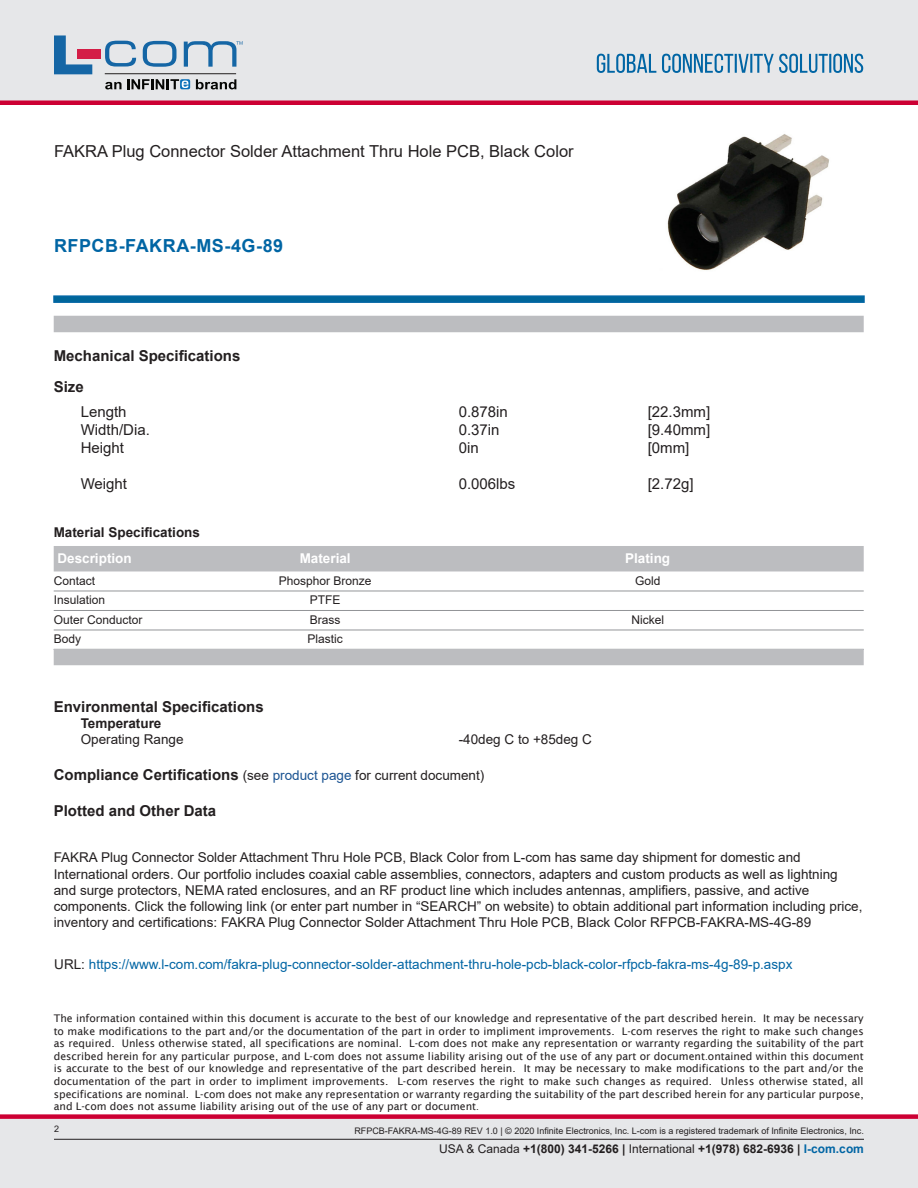
<style>
.page{position:relative;width:918px;height:1188px;background:#fff}
.page>*{position:absolute;margin:0;border:0;box-sizing:border-box;transform-origin:0 0}
.PN{font:700 18px "Arial";letter-spacing:.03em;color:#0065a4}
.Web_Description_Para{font:16.5px "Arial";color:#231f20}
.Specs_Para{font:15px "Arial";color:#231f20}
.Head1_for_Compliance{font:700 15px "Arial";color:#231f20}
.Head1{font:700 15px "Arial";color:#231f20}
.Head2{font:700 15px "Arial";color:#231f20}
.Web_Description_Para-2{font:13.5px/16.2px "Arial";color:#231f20}
.Web_Description_Para-3{font:13.5px "Arial";color:#0065a4}
.Specs_Para-2{font:13.5px "Arial";color:#231f20}
.LCOM_Table_Header_Lo{font:700 13.5px "Arial";color:#fff}
.Head2-2{font:700 13.5px "Arial";color:#231f20}
.Head2_after_Head1{font:700 13.5px "Arial";color:#231f20}
.LCOM_Table_Body_Low{font:12px "Arial";color:#231f20}
.t1{font:700 12px "Arial";color:#231f20}
.t2{font:10.5px/12.6px "Lucida Sans";color:#231f20;text-align:justify}
.t3{font:9px "Arial";color:#231f20}
.s1{font-weight:400;font-size:13.5px}
.s2{font-weight:400;font-size:13.5px;color:#1a5392}
.s3{color:#231f20}
.s4{font-size:9px}
.s5{font-weight:400}
.s6{color:#0065a4}
</style>
<div class="page">
<div style="left:0;top:0;width:918px;height:102px;background:#e6e7e9"></div>
<div style="left:0;top:100px;width:918px;height:5px;background:#c03"></div>
<svg style="left:597px;top:54px;width:266px;height:19px"></svg>
<div style="left:0;top:1119px;width:918px;height:69px;background:#e6e7e9"></div>
<div style="left:0;top:1114px;width:918px;height:5px;background:#c03"></div>
<hr style="left:54px;top:1139px;width:810px;height:1px;background:#231f20">
<hr style="left:105px;top:73px;width:131px;height:1px;background:#211e1e">
<svg style="left:54px;top:35px;width:38px;height:39px"></svg>
<svg style="left:143px;top:41px;width:34px;height:26px"></svg>
<svg style="left:105px;top:41px;width:31px;height:26px"></svg>
<div style="left:77px;top:49px;width:23px;height:10px;background:#d41e47"></div>
<svg style="left:180px;top:79px;width:10px;height:10px"></svg>
<svg style="left:196px;top:79px;width:40px;height:10px"></svg>
<svg style="left:105px;top:79px;width:83px;height:10px"></svg>
<svg style="left:184px;top:41px;width:59px;height:26px"></svg>
<svg style="left:53px;top:295px;width:812px;height:8px;background:#0f6ea3"></svg>
<img style="left:667px;top:134px;width:162px;height:136px">
<div style="left:54px;top:316px;width:810px;height:16px;background:#bcbdc0"></div>
<div style="left:54px;top:546px;width:810px;height:25px;background:#bcbdc0"></div>
<hr style="left:54px;top:591px;width:810px;height:1px;background:#939598">
<hr style="left:54px;top:610px;width:810px;height:1px;background:#939598">
<hr style="left:54px;top:630px;width:810px;height:1px;background:#939598">
<div style="left:54px;top:649px;width:810px;height:16px;background:#bcbdc0"></div>
<h1 class="Web_Description_Para" style="left:54px;top:140px;width:521px">FAKRA Plug Connector Solder Attachment Thru Hole PCB, Black Color</h1>
<p class="PN" style="left:54px;top:233px;width:231px">RFPCB-FAKRA-MS-4G-89</p>
<p class="Head1" style="left:54px;top:345px;width:188px">Mechanical Specifications</p>
<p class="Head2" style="left:54px;top:376px;width:32px">Size</p>
<p class="Specs_Para" style="left:81px;top:401px;width:47px">Length</p>
<p class="Specs_Para" style="left:459px;top:401px;width:51px">0.878in</p>
<p class="Specs_Para" style="left:648px;top:401px;width:64px">[22.3mm]</p>
<p class="Specs_Para" style="left:81px;top:419px;width:71px">Width/Dia.</p>
<p class="Specs_Para" style="left:459px;top:419px;width:42px">0.37in</p>
<p class="Specs_Para" style="left:648px;top:419px;width:64px">[9.40mm]</p>
<p class="Specs_Para" style="left:81px;top:437px;width:45px">Height</p>
<p class="Specs_Para" style="left:459px;top:437px;width:22px">0in</p>
<p class="Specs_Para" style="left:648px;top:437px;width:43px">[0mm]</p>
<p class="Specs_Para" style="left:81px;top:473px;width:48px">Weight</p>
<p class="Specs_Para" style="left:459px;top:473px;width:58px">0.006lbs</p>
<p class="Specs_Para" style="left:648px;top:473px;width:47px">[2.72g]</p>
<p class="Head2-2" style="left:54px;top:522px;width:148px">Material Specifications</p>
<p class="LCOM_Table_Header_Lo" style="left:57px;top:549px;width:76px">Description</p>
<p class="LCOM_Table_Header_Lo" style="left:300px;top:549px;width:53px">Material</p>
<p class="LCOM_Table_Header_Lo" style="left:625px;top:549px;width:47px">Plating</p>
<p class="LCOM_Table_Body_Low" style="left:54px;top:573px;width:43px">Contact</p>
<p class="LCOM_Table_Body_Low" style="left:279px;top:573px;width:94px">Phosphor Bronze</p>
<p class="LCOM_Table_Body_Low" style="left:635px;top:573px;width:27px">Gold</p>
<p class="LCOM_Table_Body_Low" style="left:54px;top:592px;width:53px">Insulation</p>
<p class="LCOM_Table_Body_Low" style="left:310px;top:592px;width:32px">PTFE</p>
<p class="LCOM_Table_Body_Low" style="left:54px;top:612px;width:90px">Outer Conductor</p>
<p class="LCOM_Table_Body_Low" style="left:310px;top:612px;width:32px">Brass</p>
<p class="LCOM_Table_Body_Low" style="left:631px;top:612px;width:34px">Nickel</p>
<p class="LCOM_Table_Body_Low" style="left:54px;top:631px;width:29px">Body</p>
<p class="LCOM_Table_Body_Low" style="left:308px;top:631px;width:37px">Plastic</p>
<p class="Head1" style="left:54px;top:696px;width:212px">Environmental Specifications</p>
<p class="Head2_after_Head1" style="left:81px;top:714px;width:82px">Temperature</p>
<p class="Specs_Para-2" style="left:81px;top:730px;width:104px">Operating Range</p>
<p class="Specs_Para-2" style="left:459px;top:730px;width:135px">-40deg C to +85deg C</p>
<p class="Head1_for_Compliance" style="left:54px;top:764px;width:432px">Compliance Certifications <span class="s1">(see</span> <span class="s2">product page</span> <span class="s1">for current document)</span></p>
<p class="Head1_for_Compliance" style="left:54px;top:800px;width:164px">Plotted and Other Data</p>
<h1 class="Web_Description_Para-2" style="left:54px;top:849px;width:810px">FAKRA Plug Connector Solder Attachment Thru Hole PCB, Black Color from L-com has same day shipment for domestic and International orders. Our portfolio includes coaxial cable assemblies, connectors, adapters and custom products as well as lightning and surge protectors, NEMA rated enclosures, and an RF product line which includes antennas, amplifiers, passive, and active components. Click the following link (or enter part number in “SEARCH” on website) to obtain additional part information including price, inventory and certifications: FAKRA Plug Connector Solder Attachment Thru Hole PCB, Black Color RFPCB-FAKRA-MS-4G-89</h1>
<h1 class="Web_Description_Para-3" style="left:54px;top:955px;width:740px"><span class="s3">URL:</span> https://www.l-com.com/fakra-plug-connector-solder-attachment-thru-hole-pcb-black-color-rfpcb-fakra-ms-4g-89-p.aspx</h1>
<p class="t2" style="left:54px;top:1012px;width:812px">The information contained within this document is accurate to the best of our knowledge and representative of the part described herein. It may be necessary to make modifications to the part and/or the documentation of the part in order to impliment improvements. L-com reserves the right to make such changes as required. Unless otherwise stated, all specifications are nominal. L-com does not make any representation or warranty regarding the suitability of the part described herein for any particular purpose, and L-com does not assume liability arising out of the use of any part or document<span class="s4">.</span>ontained within this document is accurate to the best of our knowledge and representative of the part described herein. It may be necessary to make modifications to the part and/or the documentation of the part in order to impliment improvements. L-com reserves the right to make such changes as required. Unless otherwise stated, all specifications are nominal. L-com does not make any representation or warranty regarding the suitability of the part described herein for any particular purpose, and L-com does not assume liability arising out of the use of any part or document<span class="s4">.</span></p>
<p class="t3" style="left:54px;top:1123px;width:7px">2</p>
<p class="t3" style="left:354px;top:1125px;width:511px">RFPCB-FAKRA-MS-4G-89 REV 1.0 | © 2020 Infinite Electronics, Inc. L-com is a registered trademark of Infinite Electronics, Inc.</p>
<p class="t1" style="left:439px;top:1140px;width:426px"><span class="s5">USA &amp; Canada</span> +1(800) 341-5266 | <span class="s5">International</span> +1(978) 682-6936 | <span class="s6">l-com.com</span></p>
</div>
